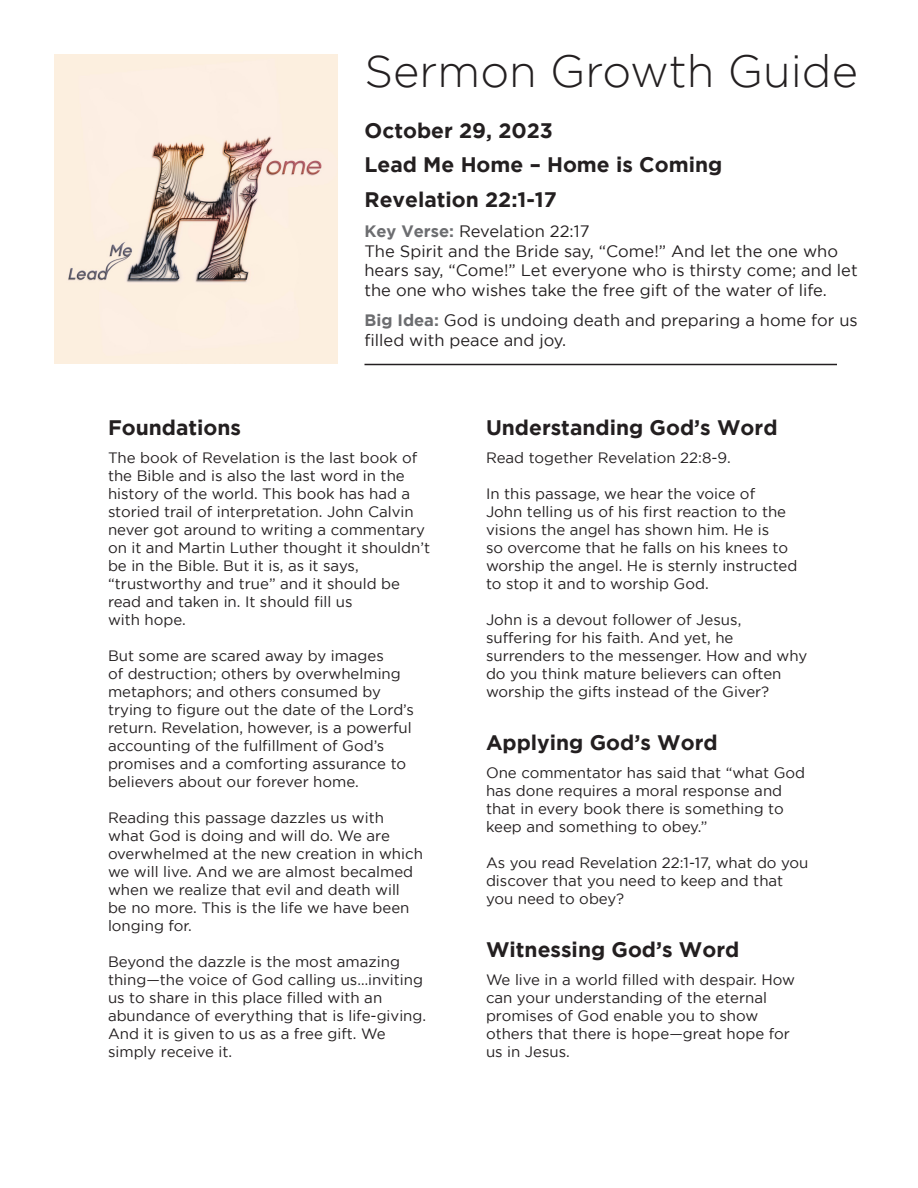
<style>
.page{position:relative;width:918px;height:1188px;background:#fff}
.page>*{position:absolute;margin:0;border:0;box-sizing:border-box;transform-origin:0 0}
.t1{font:300 45px "Gotham";color:#231f20}
.sub_header{font:700 21px "Gotham";color:#231f20}
.t2{font:16.5px/19.8px "Gotham";color:#231f20}
.body{font:15px/18px "Gotham";color:#231f20}
.s1{font-weight:700;color:#6c6d70}
</style>
<div class="page">
<hr style="left:364px;top:364px;width:473px;height:1px;background:#231f20">
<img style="left:54px;top:54px;width:284px;height:310px">
<p class="t1" style="left:364px;top:46px;width:495px">Sermon Growth Guide</p>
<p class="sub_header" style="left:364px;top:118px;width:190px">October 29, 2023</p>
<p class="sub_header" style="left:364px;top:153px;width:359px">Lead Me Home – Home is Coming</p>
<p class="sub_header" style="left:364px;top:187px;width:194px">Revelation 22:1-17</p>
<p class="t2" style="left:364px;top:221px;width:227px"><span class="s1">Key Verse:</span> Revelation 22:17</p>
<p class="t2" style="left:364px;top:241px;width:495px">The Spirit and the Bride say, “Come!” And let the one who hears say, “Come!” Let everyone who is thirsty come; and let the one who wishes take the free gift of the water of life.</p>
<p class="t2" style="left:364px;top:310px;width:495px"><span class="s1">Big Idea:</span> God is undoing death and preparing a home for us filled with peace and joy.</p>
<p class="sub_header" style="left:108px;top:415px;width:135px">Foundations</p>
<p class="body" style="left:108px;top:449px;width:324px">The book of Revelation is the last book of the Bible and is also the last word in the history of the world. This book has had a storied trail of interpretation. John Calvin never got around to writing a commentary on it and Martin Luther thought it shouldn’t be in the Bible. But it is, as it says, “trustworthy and true” and it should be read and taken in. It should fill us<br>with hope.</p>
<p class="body" style="left:108px;top:647px;width:308px">But some are scared away by images<br>of destruction; others by overwhelming metaphors; and others consumed by trying to figure out the date of the Lord’s return. Revelation, however, is a powerful accounting of the fulfillment of God’s promises and a comforting assurance to believers about our forever home.</p>
<p class="body" style="left:108px;top:809px;width:316px">Reading this passage dazzles us with what God is doing and will do. We are overwhelmed at the new creation in which we will live. And we are almost becalmed when we realize that evil and death will<br>be no more. This is the life we have been longing for.</p>
<p class="body" style="left:108px;top:953px;width:320px">Beyond the dazzle is the most amazing thing—the voice of God calling us…inviting us to share in this place filled with an abundance of everything that is life-giving.<br>And it is given to us as a free gift. We simply receive it.</p>
<p class="sub_header" style="left:486px;top:415px;width:293px">Understanding God’s Word</p>
<p class="body" style="left:486px;top:449px;width:246px">Read together Revelation 22:8-9.</p>
<p class="body" style="left:486px;top:485px;width:313px">In this passage, we hear the voice of<br>John telling us of his first reaction to the visions the angel has shown him. He is<br>so overcome that he falls on his knees to worship the angel. He is sternly instructed to stop it and to worship God.</p>
<p class="body" style="left:486px;top:611px;width:323px">John is a devout follower of Jesus, suffering for his faith. And yet, he surrenders to the messenger. How and why do you think mature believers can often worship the gifts instead of the Giver?</p>
<p class="sub_header" style="left:486px;top:730px;width:233px">Applying God’s Word</p>
<p class="body" style="left:486px;top:764px;width:321px">One commentator has said that “what God has done requires a moral response and that in every book there is something to keep and something to obey.”</p>
<p class="body" style="left:486px;top:854px;width:324px">As you read Revelation 22:1-17, what do you discover that you need to keep and that you need to obey?</p>
<p class="sub_header" style="left:486px;top:937px;width:255px">Witnessing God’s Word</p>
<p class="body" style="left:486px;top:971px;width:310px">We live in a world filled with despair. How can your understanding of the eternal promises of God enable you to show others that there is hope—great hope for us in Jesus.</p>
</div>
